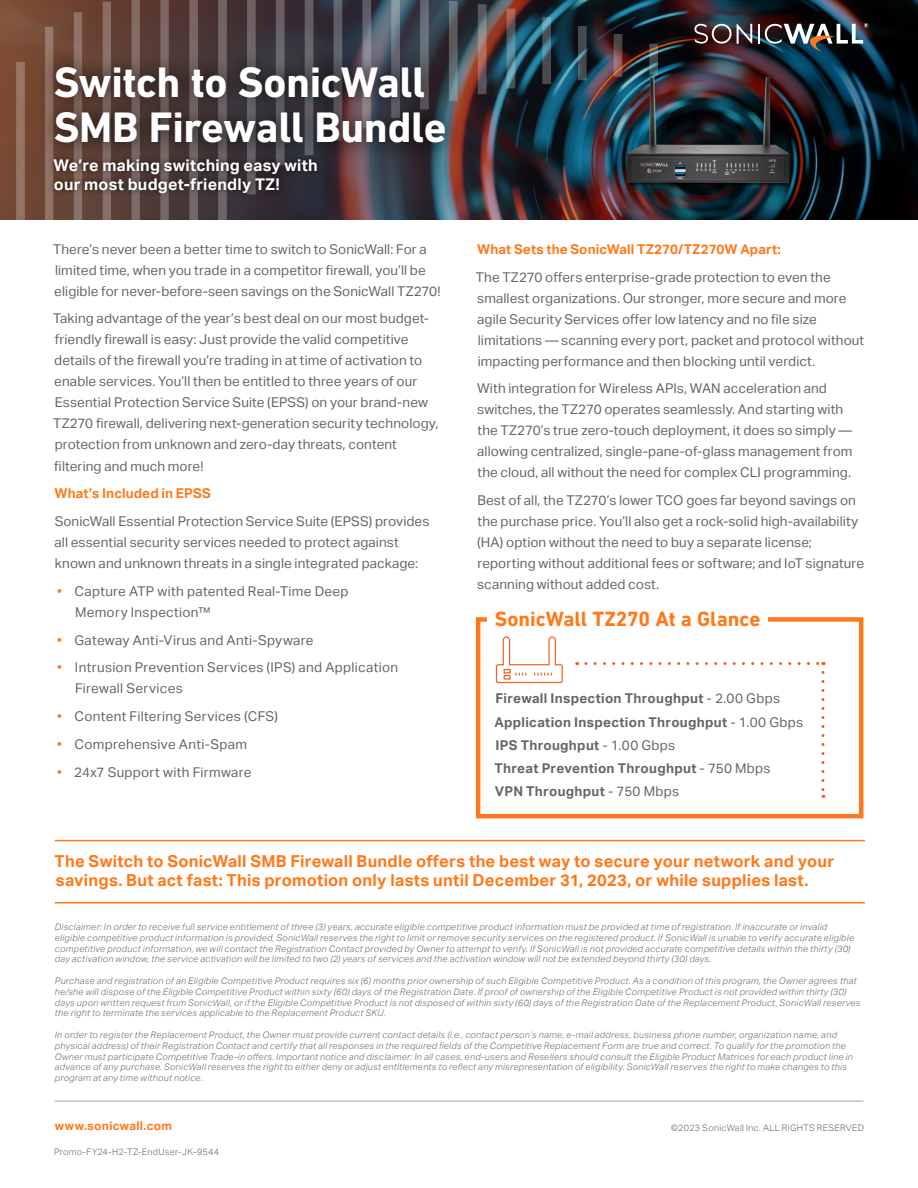
<style>
.page{position:relative;width:918px;height:1188px;background:#fff}
.page>*{position:absolute;margin:0;border:0;box-sizing:border-box;transform-origin:0 0}
.t1{font:700 43.35px/45.9px "DIN Next LT Pro";letter-spacing:-.01em;color:#fff}
.t2{font:700 21px "DIN Next LT Pro";color:#ff791a}
.t3{font:700 16.5px/19.5px "Aktiv Grotesk";letter-spacing:.015em;color:#ff791a}
.t4{font:700 16.05px/18.6px "Aktiv Grotesk";letter-spacing:.015em;color:#fff}
.t5{font:13.5px/21px "Aktiv Grotesk";letter-spacing:.01em;color:#666}
.t6{font:700 13.5px/23.2px "Aktiv Grotesk";letter-spacing:.02em;color:#666}
.t7{font:700 13.5px "Aktiv Grotesk";letter-spacing:.01em;color:#ff791a}
.t8{font:700 12px "Aktiv Grotesk";letter-spacing:.025em;color:#ff791a}
.t9{font:italic 300 9px/10.8px "Aktiv Grotesk";letter-spacing:.035em;color:#666}
.t10{font:300 9px "Aktiv Grotesk";letter-spacing:.035em;color:#666}
.s1{color:#ff791a}
.s2{font-weight:400}
</style>
<div class="page">
<img style="left:658px;top:0;width:260px;height:220px">
<img style="left:0;top:0;width:658px;height:220px">
<svg style="left:758px;top:24px;width:1px;height:20px"></svg>
<svg style="left:694px;top:24px;width:58px;height:20px"></svg>
<svg style="left:765px;top:23px;width:103px;height:29px"></svg>
<hr style="left:55px;top:1101px;width:808px;height:1px;background:#a3a3a5">
<div style="left:47px;top:153px;width:276px;height:46px;background:#000;opacity:.75"></div>
<div style="left:39px;top:49px;width:424px;height:112px;background:#000;opacity:.75"></div>
<div style="left:476px;top:617px;width:387px;height:201px;border:4px solid #ff791a"></div>
<div style="left:488px;top:610px;width:280px;height:21px;background:#fff"></div>
<svg style="left:495px;top:636px;width:68px;height:48px"></svg>
<svg style="left:586px;top:662px;width:238px;height:3px"></svg>
<svg style="left:821px;top:672px;width:3px;height:126px"></svg>
<hr style="left:55px;top:840px;width:810px;height:1px;background:#ff791a">
<hr style="left:55px;top:902px;width:810px;height:2px;background:#ff791a">
<h1 class="t1" style="left:54px;top:59px;width:395px">Switch to SonicWall<br>SMB Firewall Bundle</h1>
<h3 class="t4" style="left:54px;top:156px;width:266px">We’re making switching easy with our most budget-friendly TZ!</h3>
<h3 class="t5" style="left:53px;top:239px;width:389px">There’s never been a better time to switch to SonicWall: For a limited time, when you trade in a competitor firewall, you’ll be eligible for never-before-seen savings on the SonicWall TZ270!</h3>
<p class="t5" style="left:53px;top:308px;width:387px">Taking advantage of the year’s best deal on our most budget&shy;friendly firewall is easy: Just provide the valid competitive details of the firewall you’re trading in at time of activation to enable services. You’ll then be entitled to three years of our Essential Protection Service Suite (EPSS) on your brand-new TZ270 firewall, delivering next-generation security technology, protection from unknown and zero-day threats, content filtering and much more!</p>
<h3 class="t7" style="left:54px;top:486px;width:158px">What’s Included in EPSS</h3>
<h3 class="t5" style="left:55px;top:511px;width:376px">SonicWall Essential Protection Service Suite (EPSS) provides all essential security services needed to protect against known and unknown threats in a single integrated package:</h3>
<h3 class="t5" style="left:75px;top:581px;width:275px;text-indent:-18px"><span class="s1">•</span> Capture ATP with patented Real-Time Deep<br>Memory Inspection™</h3>
<h3 class="t5" style="left:57px;top:629px;width:258px"><span class="s1">•</span> Gateway Anti-Virus and Anti-Spyware</h3>
<h3 class="t5" style="left:75px;top:657px;width:325px;text-indent:-18px"><span class="s1">•</span> Intrusion Prevention Services (IPS) and Application<br>Firewall Services</h3>
<h3 class="t5" style="left:57px;top:706px;width:222px"><span class="s1">•</span> Content Filtering Services (CFS)</h3>
<h3 class="t5" style="left:57px;top:734px;width:191px"><span class="s1">•</span> Comprehensive Anti-Spam</h3>
<h3 class="t5" style="left:57px;top:761px;width:196px"><span class="s1">•</span> 24x7 Support with Firmware</h3>
<h3 class="t7" style="left:477px;top:241px;width:305px">What Sets the SonicWall TZ270/TZ270W Apart:</h3>
<p class="t5" style="left:476px;top:266px;width:390px">The TZ270 offers enterprise-grade protection to even the smallest organizations. Our stronger, more secure and more agile Security Services offer low latency and no file size limitations — scanning every port, packet and protocol without impacting performance and then blocking until verdict.</p>
<p class="t5" style="left:477px;top:378px;width:377px">With integration for Wireless APIs, WAN acceleration and switches, the TZ270 operates seamlessly. And starting with the TZ270’s true zero-touch deployment, it does so simply — allowing centralized, single-pane-of-glass management from the cloud, all without the need for complex CLI programming.</p>
<p class="t5" style="left:477px;top:490px;width:388px">Best of all, the TZ270’s lower TCO goes far beyond savings on the purchase price. You’ll also get a rock-solid high-availability (HA) option without the need to buy a separate license; reporting without additional fees or software; and IoT signature scanning without added cost.</p>
<h2 class="t2" style="left:495px;top:606px;width:267px">SonicWall TZ270 At a Glance</h2>
<h3 class="t6" style="left:494px;top:687px;width:310px">Firewall Inspection Throughput <span class="s2">- 2.00 Gbps </span>Application Inspection Throughput <span class="s2">- 1.00 Gbps </span>IPS Throughput <span class="s2">- 1.00 Gbps<br></span>Threat Prevention Throughput <span class="s2">- 750 Mbps<br></span>VPN Throughput <span class="s2">- 750 Mbps</span></h3>
<h3 class="t3" style="left:55px;top:851px;width:781px">The Switch to SonicWall SMB Firewall Bundle offers the best way to secure your network and your savings. But act fast: This promotion only lasts until December 31, 2023, or while supplies last.</h3>
<p class="t9" style="left:55px;top:922px;width:801px">Disclaimer: In order to receive full service entitlement of three (3) years, accurate eligible competitive product information must be provided at time of registration. If inaccurate or invalid eligible competitive product information is provided, SonicWall reserves the right to limit or remove security services on the registered product. If SonicWall is unable to verify accurate eligible competitive product information, we will contact the Registration Contact provided by Owner to attempt to verify. If SonicWall is not provided accurate competitive details within the thirty (30) day activation window, the service activation will be limited to two (2) years of services and the activation window will not be extended beyond thirty (30) days.</p>
<p class="t9" style="left:55px;top:976px;width:807px">Purchase and registration of an Eligible Competitive Product requires six (6) months prior ownership of such Eligible Competitive Product. As a condition of this program, the Owner agrees that he/she will dispose of the Eligible Competitive Product within sixty (60) days of the Registration Date. If proof of ownership of the Eligible Competitive Product is not provided within thirty (30) days upon written request from SonicWall, or if the Eligible Competitive Product is not disposed of within sixty (60) days of the Registration Date of the Replacement Product, SonicWall reserves the right to terminate the services applicable to the Replacement Product SKU.</p>
<p class="t9" style="left:55px;top:1030px;width:800px">In order to register the Replacement Product, the Owner must provide current contact details (i.e., contact person’s name, e-mail address, business phone number, organization name, and physical address) of their Registration Contact and certify that all responses in the required fields of the Competitive Replacement Form are true and correct. To qualify for the promotion the Owner must participate Competitive Trade-in offers. Important notice and disclaimer: In all cases, end-users and Resellers should consult the Eligible Product Matrices for each product line in advance of any purchase. SonicWall reserves the right to either deny or adjust entitlements to reflect any misrepresentation of eligibility. SonicWall reserves the right to make changes to this program at any time without notice.</p>
<h3 class="t8" style="left:55px;top:1118px;width:119px">www.sonicwall.com</h3>
<p class="t10" style="left:671px;top:1122px;width:194px">©2023 SonicWall Inc. ALL RIGHTS RESERVED</p>
<p class="t10" style="left:54px;top:1147px;width:167px">Promo-FY24-H2-TZ-EndUser-JK-9544</p>
</div>
